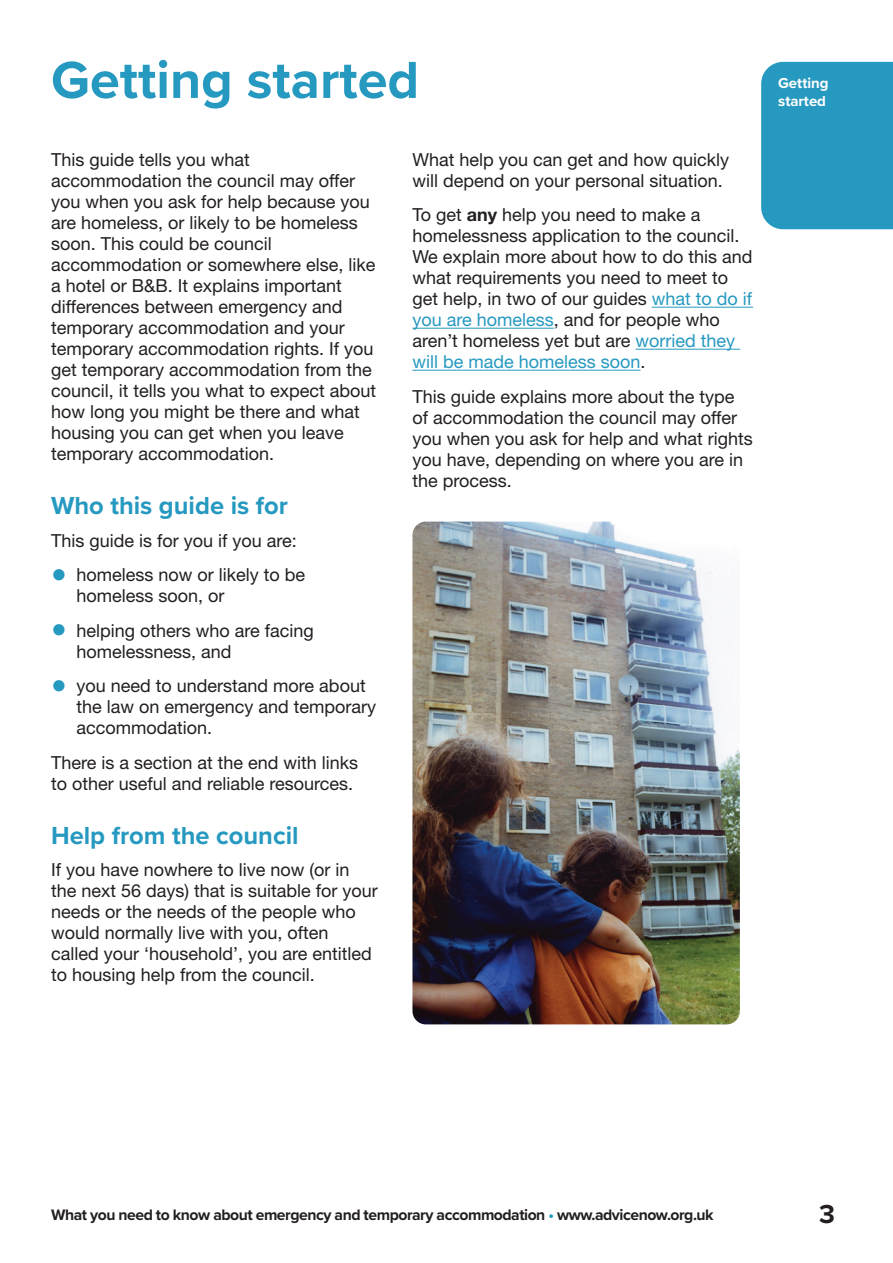
<style>
.page{position:relative;width:893px;height:1263px;background:#fff}
.page>*{position:absolute;margin:0;border:0;box-sizing:border-box;transform-origin:0 0}
._36_point_section_heading{font:700 54px "Proxima Nova";color:#2699c0}
.t1{font:700 27px "Proxima Nova";color:#231f20}
.heading_in_box__purple{font:700 25.5px "Proxima Nova";color:#2699c0}
.text__12_14_helv_neue_reg___9pts{font:18px/21px "Helvetica Neue LT Std";color:#231f20}
.t2{font:700 15.75px "Proxima Nova";letter-spacing:-.03em;color:#231f20}
.text__12_14_helv_neue_reg___9pts-2{font:700 15px/18px "Proxima Nova";color:#fff}
.s1{font-size:31.5px;color:#2699c0}
.s2{font-weight:700}
.s3{color:#2699c0}
</style>
<div class="page">
<hr style="left:652px;top:307px;width:101px;height:1px;background:#2699c0">
<hr style="left:412px;top:328px;width:142px;height:1px;background:#2699c0">
<hr style="left:636px;top:349px;width:104px;height:1px;background:#2699c0">
<hr style="left:412px;top:370px;width:228px;height:1px;background:#2699c0">
<div style="left:761px;top:62px;width:132px;height:167px;background:#2699c0"></div>
<img style="left:412px;top:521px;width:328px;height:503px">
<p class="_36_point_section_heading" style="left:51px;top:40px;width:370px">Getting started</p>
<p class="text__12_14_helv_neue_reg___9pts" style="left:51px;top:149px;width:327px">This guide tells you what accommodation the council may offer you when you ask for help because you are homeless, or likely to be homeless soon. This could be council accommodation or somewhere else, like a hotel or B&amp;B. It explains important differences between emergency and temporary accommodation and your temporary accommodation rights. If you get temporary accommodation from the council, it tells you what to expect about how long you might be there and what housing you can get when you leave temporary accommodation.</p>
<p class="heading_in_box__purple" style="left:51px;top:486px;width:238px">Who this guide is for</p>
<p class="text__12_14_helv_neue_reg___9pts" style="left:51px;top:529px;width:247px">This guide is for you if you are:</p>
<p class="text__12_14_helv_neue_reg___9pts" style="left:77px;top:564px;width:230px;text-indent:-26px"><span class="s1">•</span> homeless now or likely to be homeless soon, or</p>
<p class="text__12_14_helv_neue_reg___9pts" style="left:77px;top:619px;width:239px;text-indent:-26px"><span class="s1">•</span> helping others who are facing homelessness, and</p>
<p class="text__12_14_helv_neue_reg___9pts" style="left:77px;top:675px;width:301px;text-indent:-26px"><span class="s1">•</span> you need to understand more about the law on emergency and temporary accommodation.</p>
<p class="text__12_14_helv_neue_reg___9pts" style="left:51px;top:751px;width:309px">There is a section at the end with links to other useful and reliable resources.</p>
<p class="heading_in_box__purple" style="left:51px;top:816px;width:249px">Help from the council</p>
<p class="text__12_14_helv_neue_reg___9pts" style="left:51px;top:859px;width:328px">If you have nowhere to live now (or in the next 56 days) that is suitable for your needs or the needs of the people who would normally live with you, often called your ‘household’, you are entitled to housing help from the council.</p>
<p class="text__12_14_helv_neue_reg___9pts" style="left:412px;top:149px;width:318px">What help you can get and how quickly will depend on your personal situation.</p>
<p class="text__12_14_helv_neue_reg___9pts" style="left:412px;top:204px;width:342px">To get <span class="s2">any</span> help you need to make a homelessness application to the council.<br>We explain more about how to do this and what requirements you need to meet to get help, in two of our guides <span class="s3">what to do if you are homeless</span>, and for people who aren’t homeless yet but are <span class="s3">worried they will be made homeless soon</span>.</p>
<p class="text__12_14_helv_neue_reg___9pts" style="left:412px;top:386px;width:342px">This guide explains more about the type of accommodation the council may offer you when you ask for help and what rights you have, depending on where you are in the process.</p>
<p class="text__12_14_helv_neue_reg___9pts-2" style="left:778px;top:74px;width:52px">Getting started</p>
<p class="t2" style="left:51px;top:1203px;width:664px">What you need to know about emergency and temporary accommodation <span class="s3">•</span> www.advicenow.org.uk</p>
<p class="t1" style="left:819px;top:1194px;width:17px">3</p>
</div>
